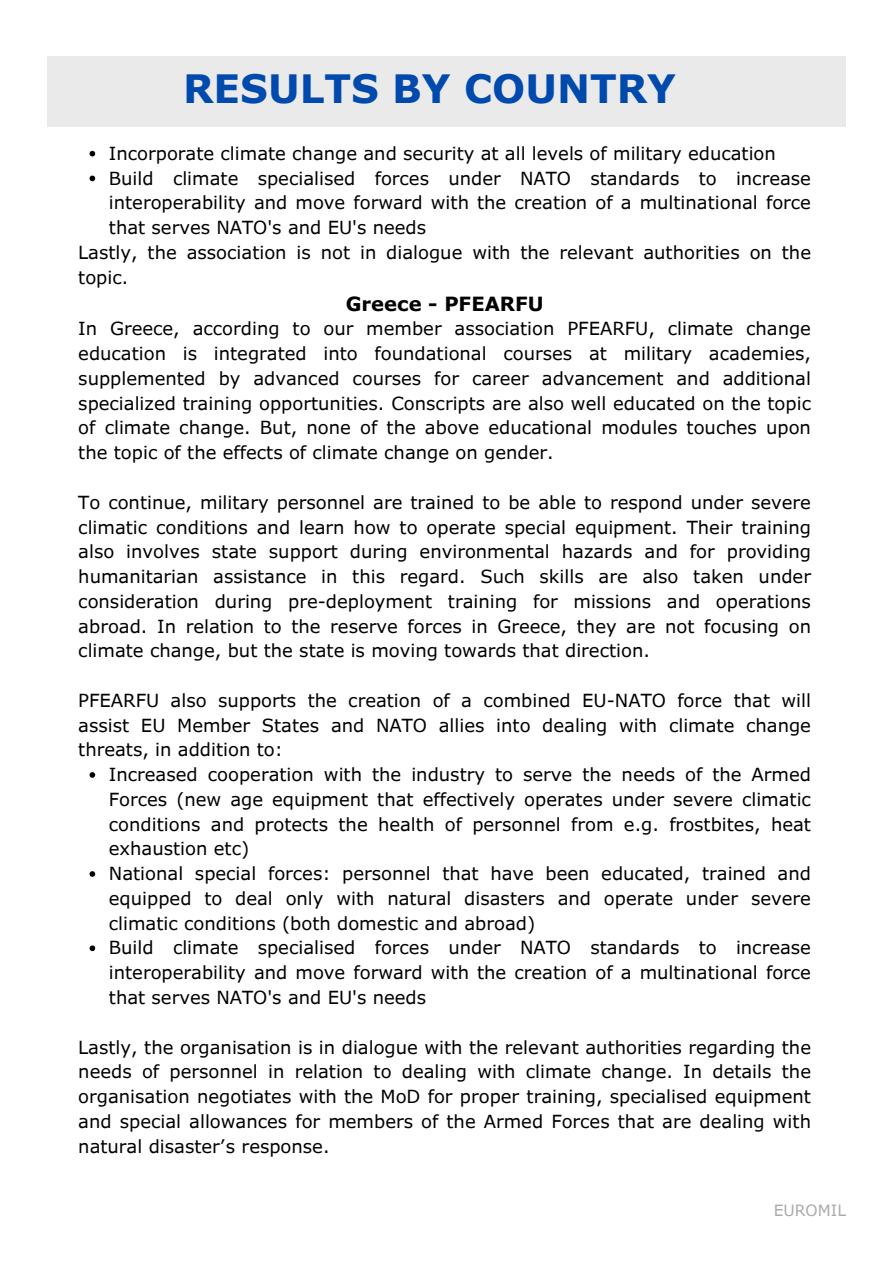
<style>
.page{position:relative;width:894px;height:1264px;background:#fff}
.page>*{position:absolute;margin:0;border:0;box-sizing:border-box;transform-origin:0 0}
.t1{font:700 40.5px "Verdana Pro";color:#004aad}
.t2{font:700 39px "Verdana Pro";color:#004aad}
.t3{font:700 19.5px "Verdana Pro";color:#000}
.t4{font:18px/24.8px "Verdana Pro";color:#000;text-align:justify}
.t5{font:15.45px "Verdana Pro";color:#ababab}
</style>
<div class="page">
<svg style="left:89px;top:151px;width:6px;height:5px"></svg>
<svg style="left:89px;top:176px;width:6px;height:5px"></svg>
<svg style="left:89px;top:772px;width:6px;height:5px"></svg>
<svg style="left:89px;top:871px;width:6px;height:5px"></svg>
<svg style="left:89px;top:945px;width:6px;height:6px"></svg>
<div style="left:48px;top:57px;width:797px;height:70px;background:#eaeaea"></div>
<h1 class="t1" style="left:188px;top:63px;width:513px">RESULTS BY COUNTRY</h1>
<p class="t2" style="left:183px;top:64px;width:494px">RESULTS BY COUNTRY</p>
<h1 class="t4" style="left:109px;top:140px;width:668px">Incorporate climate change and security at all levels of military education</h1>
<p class="t4" style="left:109px;top:165px;width:703px">Build climate specialised forces under NATO standards to increase interoperability and move forward with the creation of a multinational force that serves NATO's and EU's needs</p>
<p class="t4" style="left:78px;top:239px;width:734px">Lastly, the association is not in dialogue with the relevant authorities on the topic.</p>
<p class="t3" style="left:345px;top:291px;width:199px">Greece - PFEARFU</p>
<p class="t4" style="left:78px;top:316px;width:734px">In Greece, according to our member association PFEARFU, climate change education is integrated into foundational courses at military academies, supplemented by advanced courses for career advancement and additional specialized training opportunities. Conscripts are also well educated on the topic of climate change. But, none of the above educational modules touches upon the topic of the effects of climate change on gender.</p>
<h2 class="t4" style="left:78px;top:489px;width:734px">To continue, military personnel are trained to be able to respond under severe climatic conditions and learn how to operate special equipment. Their training also involves state support during environmental hazards and for providing humanitarian assistance in this regard. Such skills are also taken under consideration during pre-deployment training for missions and operations abroad. In relation to the reserve forces in Greece, they are not focusing on climate change, but the state is moving towards that direction.</h2>
<h2 class="t4" style="left:78px;top:687px;width:734px">PFEARFU also supports the creation of a combined EU-NATO force that will assist EU Member States and NATO allies into dealing with climate change threats, in addition to:</h2>
<h2 class="t4" style="left:109px;top:761px;width:703px">Increased cooperation with the industry to serve the needs of the Armed Forces (new age equipment that effectively operates under severe climatic conditions and protects the health of personnel from e.g. frostbites, heat exhaustion etc)</h2>
<p class="t4" style="left:109px;top:860px;width:703px">National special forces: personnel that have been educated, trained and equipped to deal only with natural disasters and operate under severe climatic conditions (both domestic and abroad)</p>
<p class="t4" style="left:109px;top:934px;width:703px">Build climate specialised forces under NATO standards to increase interoperability and move forward with the creation of a multinational force that serves NATO's and EU's needs</p>
<p class="t4" style="left:78px;top:1033px;width:734px">Lastly, the organisation is in dialogue with the relevant authorities regarding the needs of personnel in relation to dealing with climate change. In details the organisation negotiates with the MoD for proper training, specialised equipment and special allowances for members of the Armed Forces that are dealing with natural disaster’s response.</p>
<h2 class="t5" style="left:773px;top:1200px;width:74px">EUROMIL</h2>
</div>
